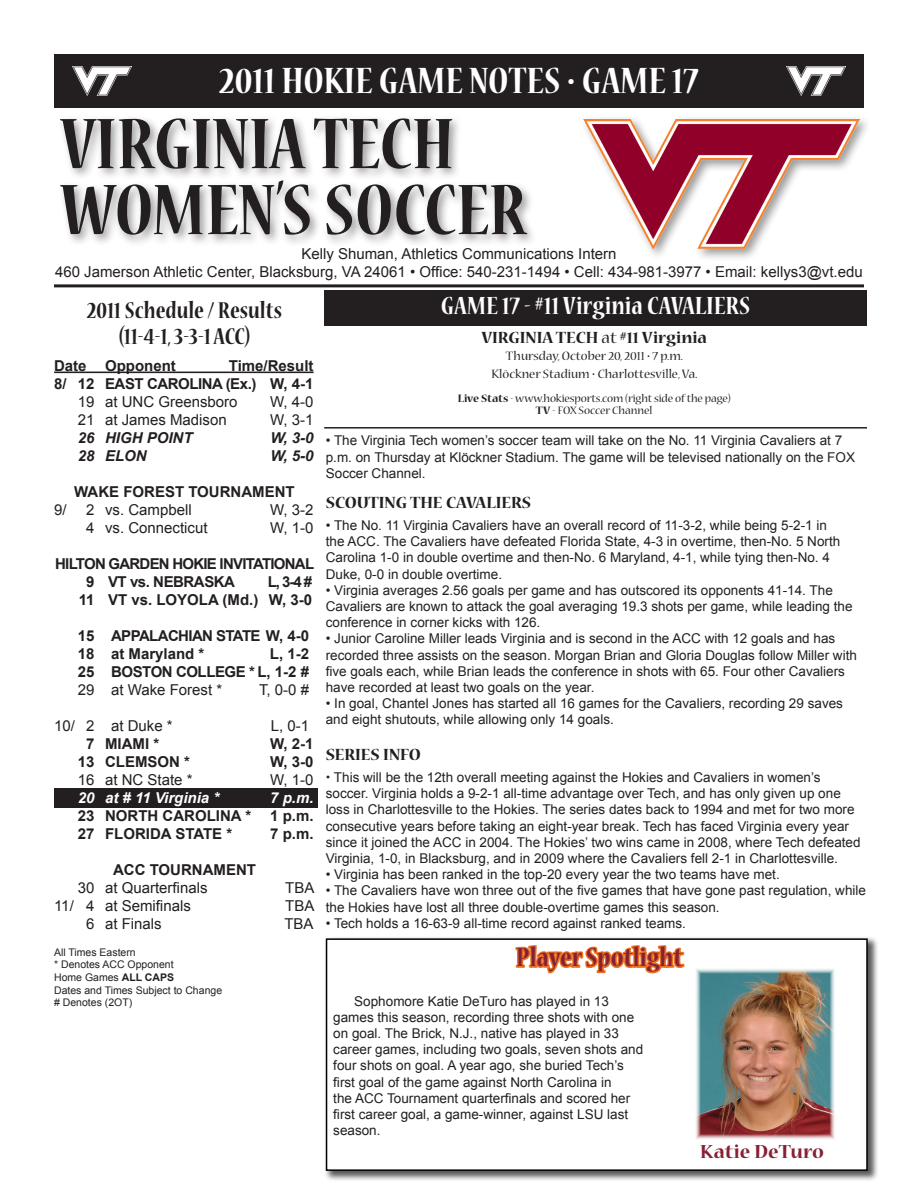
<style>
.page{position:relative;width:918px;height:1188px;background:#fff}
.page>*{position:absolute;margin:0;border:0;box-sizing:border-box;transform-origin:0 0}
.t1{font:700 condensed 79.5px/66px "Nueva Std";color:#231f20}
.t2{font:700 condensed 40.8px "Nueva Std";color:#fff}
.t3{font:700 condensed 29.1px "Nueva Std";color:#862134}
.t4{font:700 condensed 27.6px "Nueva Std";color:#fff}
.t5{font:700 condensed 25.5px/25.5px "Nueva Std";color:#231f20;text-align:center}
.t6{font:700 21px "Nueva Std";color:#862134}
.t7{font:700 18px "Nueva Std";color:#231f20}
.t8{font:15px/18px "Arial";color:#231f20;text-align:center}
.t9{font:700 15px/18px "Arial";color:#231f20;text-align:right}
.t10{font:700 15px/18px "Arial";letter-spacing:-.03em;color:#231f20;text-align:right}
.t11{font:700 15px/18px "Arial";letter-spacing:-.05em;color:#231f20}
.t12{font:700 15px/18px "Arial";letter-spacing:-.04em;color:#231f20}
.t13{font:italic 700 15px "Arial";color:#231f20}
.t14{font:italic 700 15px "Arial";color:#fff}
.t15{font:13.5px/16.2px "Arial";color:#231f20}
.t16{font:13.5px/18px "Nueva Std";color:#231f20;text-align:center}
.t17{font:12px/12px "Nueva Std";letter-spacing:-.01em;color:#231f20;text-align:center}
.t18{font:10.5px/12.6px "Arial";color:#231f20}
.s1{font-weight:700}
.s2{font-weight:400}
.s3{font-size:15px}
.s4{font-family:"Nueva Std";font-weight:700;font-size:18px}
</style>
<div class="page">
<div style="left:54px;top:789px;width:264px;height:19px;background:#231f20"></div>
<hr style="left:54px;top:372px;width:260px;height:1px;background:#231f20">
<div style="left:581px;top:115px;width:290px;height:147px;background:#231f20;opacity:.45"></div>
<img style="left:584px;top:120px;width:276px;height:130px">
<div style="left:57px;top:114px;width:482px;height:133px;background:#231f20;opacity:.45"></div>
<div style="left:54px;top:54px;width:810px;height:54px;background:#231f20"></div>
<hr style="left:54px;top:284px;width:810px;height:3px;background:#231f20">
<div style="left:324px;top:290px;width:543px;height:36px;background:#231f20"></div>
<hr style="left:324px;top:427px;width:543px;height:2px;background:#231f20">
<img style="left:72px;top:67px;width:60px;height:28px">
<img style="left:786px;top:67px;width:60px;height:28px">
<div style="left:324px;top:936px;width:554px;height:245px;background:#231f20;opacity:.75"></div>
<div style="left:326px;top:938px;width:542px;height:233px;background:#fff;border:2px solid #000"></div>
<svg style="left:514px;top:936px;width:172px;height:38px"></svg>
<img style="left:696px;top:969px;width:139px;height:170px">
<img style="left:698px;top:1043px;width:128px;height:96px">
<h2 class="t2" style="left:219px;top:62px;width:481px">2011 HOKIE GAME NOTES • GAME 17</h2>
<h1 class="t1" style="left:60px;top:115px;width:467px">VIRGINIA TECH<br>WOMEN’S SOCCER</h1>
<p class="t8" style="left:55px;top:245px;width:809px">Kelly Shuman, Athletics Communications Intern<br>460 Jamerson Athletic Center, Blacksburg, VA 24061 • Office: 540-231-1494 • Cell: 434-981-3977 • Email: kellys3@vt.edu</p>
<h3 class="t5" style="left:87px;top:299px;width:196px">2011 Schedule / Results (11-4-1, 3-3-1 ACC)</h3>
<p class="t9" style="left:54px;top:357px;width:123px">Date Opponent</p>
<p class="t10" style="left:54px;top:357px;width:261px">Time/Result<br>8/ 12 EAST CAROLINA (Ex.) W, 4-1</p>
<p class="t8" style="left:78px;top:393px;width:161px">19 at UNC Greensboro</p>
<p class="t8" style="left:270px;top:393px;width:45px">W, 4-0</p>
<p class="t8" style="left:78px;top:411px;width:150px">21 at James Madison</p>
<p class="t8" style="left:270px;top:411px;width:45px">W, 3-1</p>
<p class="t13" style="left:78px;top:428px;width:116px">26 HIGH POINT</p>
<p class="t13" style="left:271px;top:428px;width:45px">W, 3-0</p>
<p class="t13" style="left:78px;top:446px;width:70px">28 ELON</p>
<p class="t13" style="left:271px;top:446px;width:45px">W, 5-0</p>
<p class="t9" style="left:74px;top:483px;width:222px">WAKE FOREST TOURNAMENT</p>
<p class="t8" style="left:54px;top:501px;width:14px">9/</p>
<p class="t8" style="left:86px;top:501px;width:107px">2 vs. Campbell</p>
<p class="t8" style="left:270px;top:501px;width:45px">W, 3-2</p>
<p class="t8" style="left:86px;top:519px;width:123px">4 vs. Connecticut</p>
<p class="t8" style="left:270px;top:519px;width:45px">W, 1-0</p>
<p class="t11" style="left:86px;top:555px;width:229px;text-indent:-31px">HILTON GARDEN HOKIE INVITATIONAL<br>9 VT vs. NEBRASKA</p>
<p class="t9" style="left:79px;top:573px;width:235px">L, 3-4 #<br>11 VT vs. LOYOLA (Md.) W, 3-0</p>
<p class="t12" style="left:78px;top:627px;width:233px">15 APPALACHIAN STATE W, 4-0<br>18 at Maryland *</p>
<p class="t10" style="left:78px;top:645px;width:233px">L, 1-2<br>25 BOSTON COLLEGE * L, 1-2 #</p>
<p class="t8" style="left:78px;top:681px;width:146px">29 at Wake Forest *</p>
<p class="t8" style="left:259px;top:681px;width:52px">T, 0-0 #</p>
<p class="t8" style="left:54px;top:717px;width:120px">10/ 2 at Duke *</p>
<p class="t8" style="left:271px;top:717px;width:40px">L, 0-1</p>
<p class="t9" style="left:86px;top:735px;width:75px">7 MIAMI *</p>
<p class="t9" style="left:270px;top:735px;width:45px">W, 2-1</p>
<p class="t9" style="left:78px;top:753px;width:114px">13 CLEMSON *</p>
<p class="t9" style="left:270px;top:753px;width:45px">W, 3-0</p>
<p class="t8" style="left:78px;top:771px;width:116px">16 at NC State *</p>
<p class="t8" style="left:270px;top:771px;width:45px">W, 1-0</p>
<p class="t14" style="left:78px;top:788px;width:143px">20 at # 11 Virginia *</p>
<p class="t14" style="left:270px;top:788px;width:45px">7 p.m.</p>
<p class="t9" style="left:78px;top:807px;width:175px">23 NORTH CAROLINA *</p>
<p class="t9" style="left:270px;top:807px;width:45px">1 p.m.</p>
<p class="t9" style="left:78px;top:825px;width:156px">27 FLORIDA STATE *</p>
<p class="t9" style="left:270px;top:825px;width:45px">7 p.m.</p>
<p class="t9" style="left:113px;top:861px;width:145px">ACC TOURNAMENT</p>
<p class="t8" style="left:78px;top:879px;width:131px">30 at Quarterfinals</p>
<p class="t8" style="left:285px;top:879px;width:31px">TBA</p>
<p class="t8" style="left:54px;top:897px;width:138px">11/ 4 at Semifinals</p>
<p class="t8" style="left:285px;top:897px;width:31px">TBA</p>
<p class="t8" style="left:86px;top:915px;width:77px">6 at Finals</p>
<p class="t8" style="left:284px;top:915px;width:31px">TBA</p>
<p class="t18" style="left:54px;top:946px;width:170px">All Times Eastern<br>* Denotes ACC Opponent<br>Home Games <span class="s1">ALL CAPS<br></span>Dates and Times Subject to Change # Denotes (2OT)</p>
<h3 class="t4" style="left:441px;top:293px;width:311px">GAME 17 - #11 Virginia CAVALIERS</h3>
<h3 class="t7" style="left:481px;top:330px;width:227px">VIRGINIA TECH <span class="s2">at</span> #11 Virginia</h3>
<p class="t16" style="left:491px;top:347px;width:208px">Thursday, October 20, 2011 • 7 p.m.<br>Klöckner Stadium • Charlottesville, Va<span class="s3">.</span></p>
<p class="t17" style="left:458px;top:393px;width:274px"><span class="s1">Live Stats</span> - www.hokiesports.com (right side of the page)<br><span class="s1">TV</span> - FOX Soccer Channel</p>
<p class="t15" style="left:326px;top:433px;width:531px">• The Virginia Tech women’s soccer team will take on the No. 11 Virginia Cavaliers at 7 p.m. on Thursday at Klöckner Stadium. The game will be televised nationally on the FOX<br>Soccer Channel.</p>
<h3 class="t7" style="left:326px;top:495px;width:207px">SCOUTING THE CAVALIERS</h3>
<p class="t15" style="left:326px;top:517px;width:516px">• The No. 11 Virginia Cavaliers have an overall record of 11-3-2, while being 5-2-1 in the ACC. The Cavaliers have defeated Florida State, 4-3 in overtime, then-No. 5 North Carolina 1-0 in double overtime and then-No. 6 Maryland, 4-1, while tying then-No. 4<br>Duke, 0-0 in double overtime.</p>
<p class="t15" style="left:326px;top:582px;width:528px">• Virginia averages 2.56 goals per game and has outscored its opponents 41-14. The<br>Cavaliers are known to attack the goal averaging 19.3 shots per game, while leading the conference in corner kicks with 126.</p>
<p class="t15" style="left:326px;top:631px;width:533px">• Junior Caroline Miller leads Virginia and is second in the ACC with 12 goals and has recorded three assists on the season. Morgan Brian and Gloria Douglas follow Miller with five goals each, while Brian leads the conference in shots with 65. Four other Cavaliers have recorded at least two goals on the year.</p>
<p class="t15" style="left:326px;top:696px;width:519px">• In goal, Chantel Jones has started all 16 games for the Cavaliers, recording 29 saves and eight shutouts, while allowing only 14 goals.</p>
<h3 class="t7" style="left:326px;top:747px;width:97px">SERIES INFO</h3>
<p class="t15" style="left:326px;top:769px;width:536px"><span class="s4">•</span> This will be the 12th overall meeting against the Hokies and Cavaliers in women’s soccer. Virginia holds a 9-2-1 all-time advantage over Tech, and has only given up one loss in Charlottesville to the Hokies. The series dates back to 1994 and met for two more consecutive years before taking an eight-year break. Tech has faced Virginia every year since it joined the ACC in 2004. The Hokies’ two wins came in 2008, where Tech defeated Virginia, 1-0, in Blacksburg, and in 2009 where the Cavaliers fell 2-1 in Charlottesville.</p>
<p class="t15" style="left:326px;top:867px;width:455px">• Virginia has been ranked in the top-20 every year the two teams have met.</p>
<p class="t15" style="left:326px;top:883px;width:542px">• The Cavaliers have won three out of the five games that have gone past regulation, while the Hokies have lost all three double-overtime games this season.</p>
<p class="t15" style="left:326px;top:915px;width:362px">• Tech holds a 16-63-9 all-time record against ranked teams.</p>
<h3 class="t3" style="left:516px;top:944px;width:168px">Player Spotlight</h3>
<p class="t15" style="left:333px;top:993px;width:311px;text-indent:21px">Sophomore Katie DeTuro has played in 13 games this season, recording three shots with one on goal. The Brick, N.J., native has played in 33 career games, including two goals, seven shots and four shots on goal. A year ago, she buried Tech’s first goal of the game against North Carolina in<br>the ACC Tournament quarterfinals and scored her first career goal, a game-winner, against LSU last season.</p>
<h3 class="t6" style="left:700px;top:1141px;width:125px">Katie DeTuro</h3>
</div>
